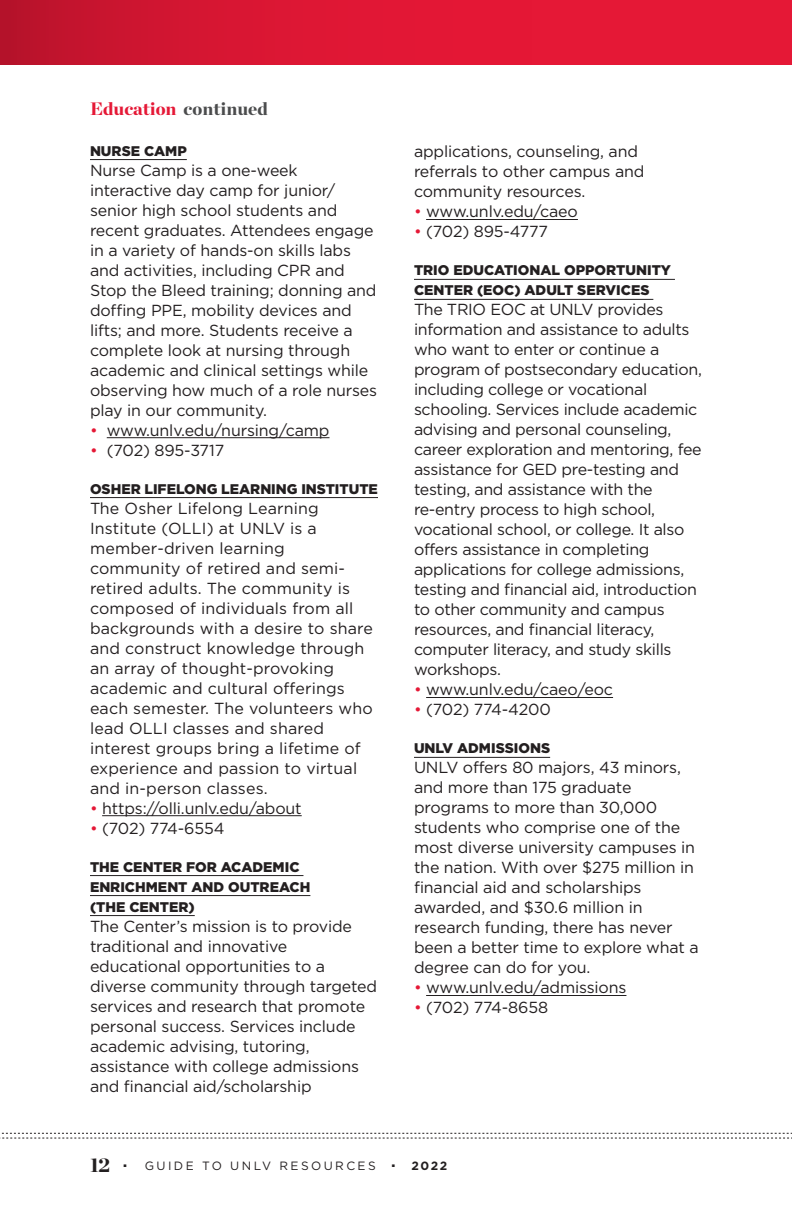
<style>
.page{position:relative;width:792px;height:1224px;background:#fff}
.page>*{position:absolute;margin:0;border:0;box-sizing:border-box;transform-origin:0 0}
.t1{font:900 20px "Chronicle Display";color:#231f20}
.t2{font:900 18px "Chronicle Display";color:#e51836}
.Paragraph{font:16px/20px "Gotham";letter-spacing:-.01em;color:#231f20}
.Paragraph-2{font:16px/20px "Gotham";letter-spacing:.01em;color:#231f20}
.t3{font:900 14px/20px "Gotham";color:#231f20}
.t4{font:12px "Gotham";letter-spacing:.2em;color:#231f20}
.t5{font:700 12px "Gotham";color:#231f20}
.s1{color:#4b4c4d}
.s2{color:#e51836}
</style>
<div class="page">
<svg style="left:0;top:1133px;width:792px;height:6px"></svg>
<svg style="left:0;top:0;width:791px;height:65px;background:#da1633"></svg>
<hr style="left:791px;top:0;width:1px;height:65px;background:#e51836">
<hr style="left:90px;top:159px;width:97px;height:1px;background:#231f20">
<hr style="left:107px;top:437px;width:222px;height:1px;background:#231f20">
<hr style="left:90px;top:497px;width:288px;height:1px;background:#231f20">
<hr style="left:102px;top:815px;width:200px;height:1px;background:#231f20">
<hr style="left:90px;top:875px;width:213px;height:1px;background:#231f20">
<hr style="left:90px;top:895px;width:220px;height:1px;background:#231f20">
<hr style="left:90px;top:915px;width:105px;height:1px;background:#231f20">
<hr style="left:426px;top:219px;width:152px;height:1px;background:#231f20">
<hr style="left:414px;top:279px;width:261px;height:1px;background:#231f20">
<hr style="left:414px;top:299px;width:239px;height:1px;background:#231f20">
<hr style="left:426px;top:697px;width:187px;height:1px;background:#231f20">
<hr style="left:414px;top:757px;width:136px;height:1px;background:#231f20">
<hr style="left:426px;top:995px;width:200px;height:1px;background:#231f20">
<p class="t2" style="left:90px;top:94px;width:179px">Education <span class="s1">continued</span></p>
<h2 class="t3" style="left:90px;top:140px;width:98px">NURSE CAMP</h2>
<p class="Paragraph" style="left:90px;top:160px;width:289px">Nurse Camp is a one-week interactive day camp for junior/ senior high school students and recent graduates. Attendees engage in a variety of hands-on skills labs and activities, including CPR and<br>Stop the Bleed training; donning and doffing PPE, mobility devices and lifts; and more. Students receive a complete look at nursing through academic and clinical settings while observing how much of a role nurses play in our community.</p>
<p class="Paragraph" style="left:90px;top:420px;width:241px"><span class="s2">•</span> www.unlv.edu/nursing/camp</p>
<p class="Paragraph" style="left:90px;top:440px;width:136px"><span class="s2">•</span> (702) 895-3717</p>
<h2 class="t3" style="left:90px;top:478px;width:290px">OSHER LIFELONG LEARNING INSTITUTE</h2>
<p class="Paragraph-2" style="left:90px;top:498px;width:285px">The Osher Lifelong Learning<br>Institute (OLLI) at UNLV is a member-driven learning community of retired and semi&shy;retired adults. The community is composed of individuals from all backgrounds with a desire to share and construct knowledge through an array of thought-provoking academic and cultural offerings each semester. The volunteers who lead OLLI classes and shared interest groups bring a lifetime of experience and passion to virtual and in-person classes.</p>
<p class="Paragraph" style="left:90px;top:798px;width:213px"><span class="s2">•</span> https://olli.unlv.edu/about</p>
<p class="Paragraph" style="left:90px;top:818px;width:136px"><span class="s2">•</span> (702) 774-6554</p>
<h2 class="t3" style="left:90px;top:856px;width:222px">THE CENTER FOR ACADEMIC<br>ENRICHMENT AND OUTREACH (THE CENTER)</h2>
<p class="Paragraph" style="left:90px;top:916px;width:289px">The Center’s mission is to provide traditional and innovative educational opportunities to a diverse community through targeted services and research that promote personal success. Services include academic advising, tutoring, assistance with college admissions and financial aid/scholarship</p>
<p class="Paragraph" style="left:414px;top:141px;width:232px">applications, counseling, and referrals to other campus and community resources.</p>
<p class="Paragraph" style="left:414px;top:201px;width:165px"><span class="s2">•</span> www.unlv.edu/caeo</p>
<p class="Paragraph" style="left:414px;top:221px;width:136px"><span class="s2">•</span> (702) 895-4777</p>
<h2 class="t3" style="left:414px;top:260px;width:259px">TRIO EDUCATIONAL OPPORTUNITY<br>CENTER (EOC) ADULT SERVICES</h2>
<p class="Paragraph" style="left:414px;top:299px;width:290px">The TRIO EOC at UNLV provides information and assistance to adults who want to enter or continue a program of postsecondary education, including college or vocational schooling. Services include academic advising and personal counseling, career exploration and mentoring, fee assistance for GED pre-testing and testing, and assistance with the re-entry process to high school, vocational school, or college. It also offers assistance in completing applications for college admissions, testing and financial aid, introduction to other community and campus resources, and financial literacy, computer literacy, and study skills workshops.</p>
<p class="Paragraph" style="left:414px;top:679px;width:201px"><span class="s2">•</span> www.unlv.edu/caeo/eoc</p>
<p class="Paragraph" style="left:414px;top:699px;width:138px"><span class="s2">•</span> (702) 774-4200</p>
<h2 class="t3" style="left:414px;top:738px;width:138px">UNLV ADMISSIONS</h2>
<p class="Paragraph" style="left:414px;top:757px;width:286px">UNLV offers 80 majors, 43 minors, and more than 175 graduate programs to more than 30,000 students who comprise one of the most diverse university campuses in the nation. With over $275 million in financial aid and scholarships awarded, and $30.6 million in research funding, there has never been a better time to explore what a degree can do for you.</p>
<p class="Paragraph" style="left:414px;top:977px;width:214px"><span class="s2">•</span> www.unlv.edu/admissions</p>
<p class="Paragraph" style="left:414px;top:997px;width:136px"><span class="s2">•</span> (702) 774-8658</p>
<p class="t1" style="left:90px;top:1148px;width:39px">12 <sup>.</sup></p>
<p class="t4" style="left:145px;top:1159px;width:253px">GUIDE TO UNLV RESOURCES <sup>.</sup></p>
<p class="t5" style="left:412px;top:1159px;width:37px">2022</p>
</div>
